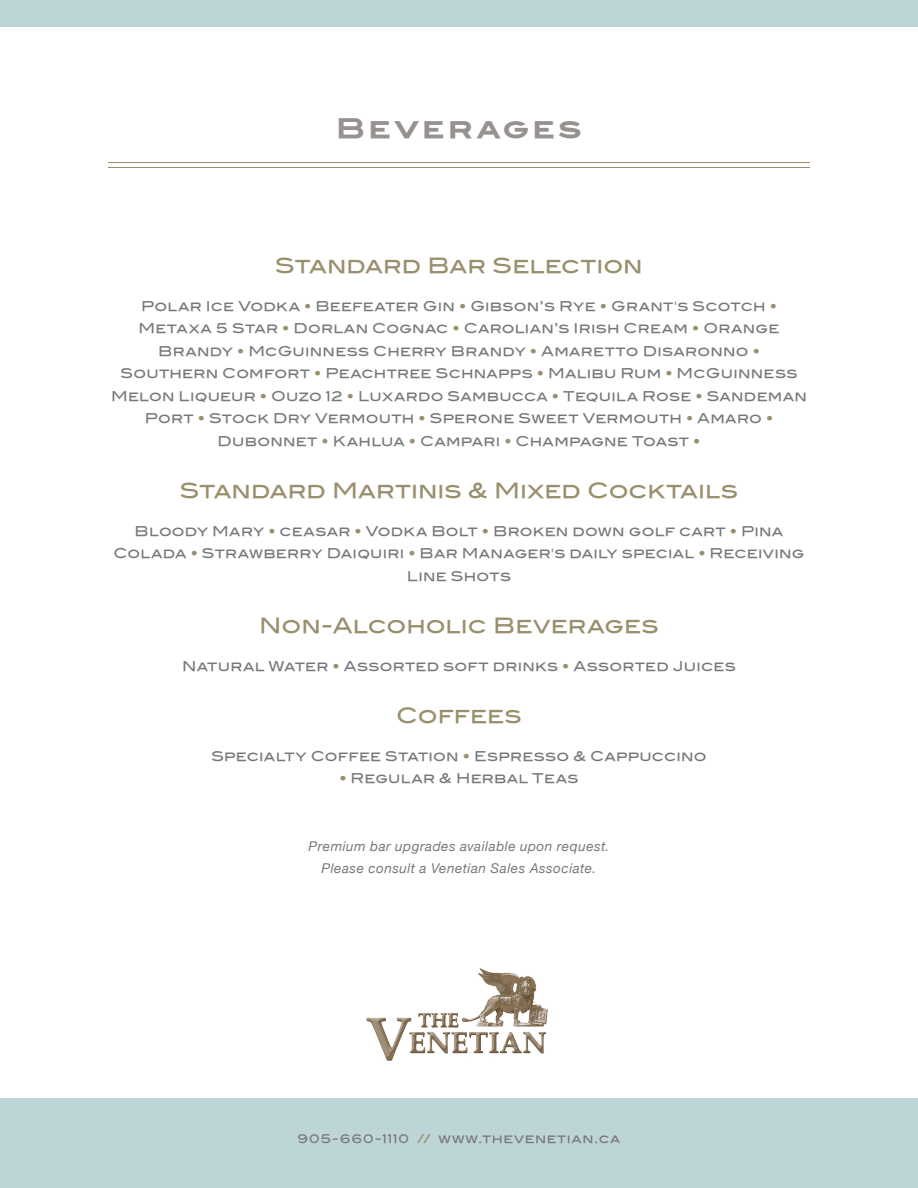
<style>
.page{position:relative;width:918px;height:1188px;background:#fff}
.page>*{position:absolute;margin:0;border:0;box-sizing:border-box;transform-origin:0 0}
.Menu_Title{font:27px "Blair ITCTT Bold";letter-spacing:.115em;color:#979290}
.t1{font:21px "Blair Md ITCTT Medium";color:#998f6d}
.Items{font:13.5px/22.5px "Blair Md ITCTT Medium";letter-spacing:.015em;color:#76787b;text-align:center}
.Italics{font:italic 13.5px "Helvetica Neue";letter-spacing:.04em;color:#76787b}
.t2{font:12px "Blair Md ITCTT Medium";letter-spacing:.05em;color:#76787b}
.s1{color:#998f6d}
</style>
<div class="page">
<img style="left:366px;top:968px;width:182px;height:93px">
<div style="left:0;top:1098px;width:918px;height:90px;background:#bed5d7"></div>
<div style="left:0;top:0;width:918px;height:27px;background:#bed5d7"></div>
<hr style="left:108px;top:162px;width:702px;height:1px;background:#998f6d">
<hr style="left:108px;top:167px;width:702px;height:1px;background:#998f6d">
<p class="Menu_Title" style="left:336px;top:112px;width:248px">Beverages</p>
<p class="t1" style="left:275px;top:253px;width:369px">Standard Bar Selection</p>
<p class="Items" style="left:111px;top:294px;width:697px">Polar Ice Vodka <span class="s1">•</span> Beefeater Gin <span class="s1">•</span> Gibson’s Rye <span class="s1">•</span> Grant's Scotch <span class="s1">• </span>Metaxa 5 Star <span class="s1">•</span> Dorlan Cognac <span class="s1">•</span> Carolian’s Irish Cream <span class="s1">•</span> Orange Brandy <span class="s1">•</span> McGuinness Cherry Brandy <span class="s1">•</span> Amaretto Disaronno <span class="s1">• </span>Southern Comfort <span class="s1">•</span> Peachtree Schnapps <span class="s1">•</span> Malibu Rum <span class="s1">•</span> McGuinness Melon Liqueur <span class="s1">•</span> Ouzo 12 <span class="s1">•</span> Luxardo Sambucca <span class="s1">•</span> Tequila Rose <span class="s1">•</span> Sandeman Port <span class="s1">•</span> Stock Dry Vermouth <span class="s1">•</span> Sperone Sweet Vermouth <span class="s1">•</span> Amaro <span class="s1">• </span>Dubonnet <span class="s1">•</span> Kahlua <span class="s1">•</span> Campari <span class="s1">•</span> Champagne Toast <span class="s1">•</span></p>
<p class="t1" style="left:180px;top:478px;width:560px">Standard Martinis &amp; Mixed Cocktails</p>
<p class="Items" style="left:113px;top:519px;width:692px">Bloody Mary <span class="s1">•</span> ceasar <span class="s1">•</span> Vodka Bolt <span class="s1">•</span> Broken down golf cart <span class="s1">•</span> Pina<br>Colada <span class="s1">•</span> Strawberry Daiquiri <span class="s1">•</span> Bar Manager's daily special <span class="s1">•</span> Receiving<br>Line Shots</p>
<p class="t1" style="left:259px;top:613px;width:401px">Non-Alcoholic Beverages</p>
<p class="Items" style="left:182px;top:654px;width:555px">Natural Water <span class="s1">•</span> Assorted soft drinks <span class="s1">•</span> Assorted Juices</p>
<p class="t1" style="left:396px;top:703px;width:127px">Coffees</p>
<p class="Items" style="left:211px;top:744px;width:497px">Specialty Coffee Station <span class="s1">•</span> Espresso &amp; Cappuccino</p>
<p class="Items" style="left:339px;top:767px;width:241px"><span class="s1">•</span> Regular &amp; Herbal Teas</p>
<p class="Italics" style="left:309px;top:838px;width:302px">Premium bar upgrades available upon request.</p>
<p class="Italics" style="left:322px;top:860px;width:276px">Please consult a Venetian Sales Associate.</p>
<p class="t2" style="left:298px;top:1131px;width:324px">905-660-1110 <span class="s1">//</span> www.thevenetian.ca</p>
</div>
